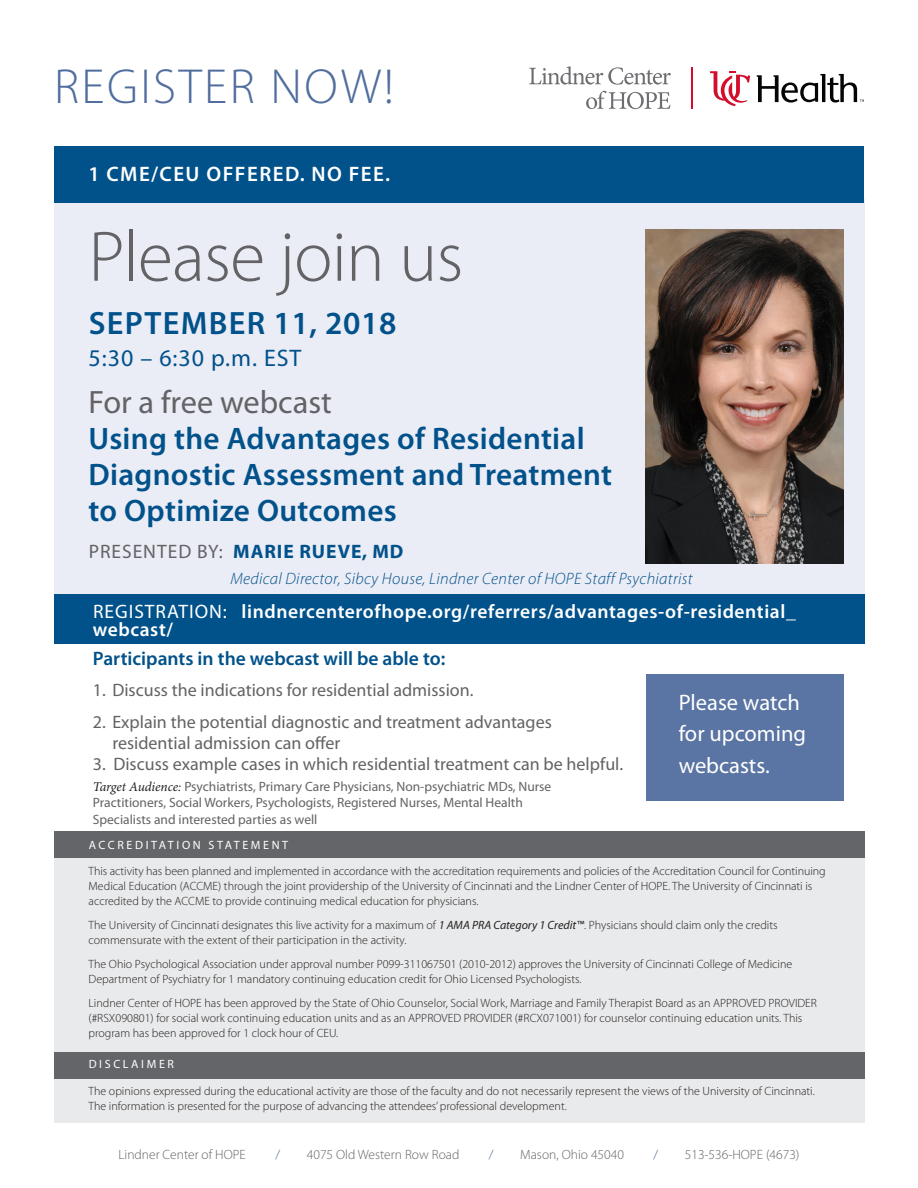
<style>
.page{position:relative;width:918px;height:1188px;background:#fff}
.page>*{position:absolute;margin:0;border:0;box-sizing:border-box;transform-origin:0 0}
.t1{font:300 72px "Myriad Pro";letter-spacing:-.01em;color:#636366}
.t2{font:300 49.5px "Myriad Pro";letter-spacing:.05em;color:#506d9e}
.t3{font:600 32.4px "Myriad Pro";letter-spacing:.04em;color:#01518a}
.t4{font:32.4px "Myriad Pro";color:#636366}
.t5{font:600 31.2px/36px "Myriad Pro";letter-spacing:.01em;color:#01518a}
.t6{font:24px "Myriad Pro";letter-spacing:.04em;color:#01518a}
.t7{font:22.5px/31.5px "Myriad Pro";color:#fff}
.t8{font:600 21px "Myriad Pro";letter-spacing:.07em;color:#fff}
.t9{font:600 19.5px/18px "Myriad Pro";letter-spacing:.03em;color:#fff}
.t10{font:600 19.5px "Myriad Pro";color:#01518a}
.t11{font:700 19.5px "Myriad Pro";letter-spacing:.05em;color:#01518a}
.t12{font:18px/21px "Myriad Pro";color:#636366}
.t13{font:italic 300 16.5px "Myriad Pro";letter-spacing:.02em;color:#01518a}
.t14{font:13.5px "Myriad Pro";color:#636366}
.t15{font:300 13.5px "Myriad Pro";color:#636366}
.t16{font:300 13.5px "Myriad Pro";color:#506d9e}
.t17{font:300 12px/15px "Myriad Pro";color:#231f20}
.t18{font:12px "Myriad Pro";letter-spacing:.22em;color:#fff}
.s1{font-weight:400;color:#636366}
.s2{font-weight:400}
.s3{font-family:"Minion Pro";font-style:italic;color:#231f20}
.s4{font-weight:400;font-style:italic}
</style>
<div class="page">
<div style="left:54px;top:832px;width:811px;height:291px;background:#e9eaeb"></div>
<div style="left:54px;top:1052px;width:811px;height:27px;background:#646569"></div>
<div style="left:54px;top:199px;width:811px;height:403px;background:#eaecf6"></div>
<svg style="left:710px;top:71px;width:40px;height:35px"></svg>
<svg style="left:757px;top:74px;width:107px;height:29px"></svg>
<hr style="left:691px;top:67px;width:2px;height:42px;background:#d30d2b">
<svg style="left:529px;top:66px;width:142px;height:19px"></svg>
<svg style="left:586px;top:91px;width:85px;height:18px"></svg>
<div style="left:54px;top:832px;width:811px;height:26px;background:#646569"></div>
<div style="left:54px;top:594px;width:811px;height:50px;background:#01518a"></div>
<img style="left:646px;top:230px;width:197px;height:334px">
<div style="left:54px;top:146px;width:810px;height:56px;background:#01518a"></div>
<div style="left:646px;top:674px;width:197px;height:127px;background:#5a74a3"></div>
<p class="t2" style="left:54px;top:60px;width:342px">REGISTER NOW!</p>
<p class="t8" style="left:89px;top:163px;width:303px">1 CME/CEU OFFERED. NO FEE.</p>
<p class="t1" style="left:89px;top:217px;width:376px">Please join us</p>
<p class="t3" style="left:89px;top:305px;width:309px">SEPTEMBER 11, 2018</p>
<p class="t6" style="left:89px;top:345px;width:214px">5:30 – 6:30 p.m. EST</p>
<p class="t4" style="left:89px;top:384px;width:245px">For a free webcast</p>
<p class="t5" style="left:89px;top:421px;width:525px">Using the Advantages of Residential<br>Diagnostic Assessment and Treatment to Optimize Outcomes</p>
<p class="t11" style="left:89px;top:541px;width:316px"><span class="s1">PRESENTED BY:</span> MARIE RUEVE, MD</p>
<p class="t13" style="left:230px;top:569px;width:464px">Medical Director, Sibcy House, Lindner Center of HOPE Staff Psychiatrist</p>
<p class="t9" style="left:93px;top:602px;width:704px"><span class="s2">REGISTRATION:</span> lindnercenterofhope.org/referrers/advantages-of-residential_ webcast/</p>
<p class="t10" style="left:93px;top:647px;width:354px">Participants in the webcast will be able to:</p>
<p class="t12" style="left:93px;top:680px;width:382px">1. Discuss the indications for residential admission.</p>
<p class="t12" style="left:112px;top:712px;width:441px;text-indent:-20px">2. Explain the potential diagnostic and treatment advantages residential admission can offer</p>
<p class="t12" style="left:93px;top:754px;width:532px">3. Discuss example cases in which residential treatment can be helpful.</p>
<p class="t14" style="left:93px;top:779px;width:460px"><span class="s3">Target Audience:</span> Psychiatrists, Primary Care Physicians, Non-psychiatric MDs, Nurse</p>
<p class="t14" style="left:93px;top:795px;width:431px">Practitioners, Social Workers, Psychologists, Registered Nurses, Mental Health</p>
<p class="t14" style="left:93px;top:812px;width:226px">Specialists and interested parties as well</p>
<p class="t18" style="left:89px;top:839px;width:201px">ACCREDITATION STATEMENT</p>
<p class="t7" style="left:679px;top:687px;width:123px">Please watch</p>
<p class="t7" style="left:679px;top:718px;width:129px">for upcoming webcasts.</p>
<p class="t17" style="left:89px;top:864px;width:739px">This activity has been planned and implemented in accordance with the accreditation requirements and policies of the Accreditation Council for Continuing</p>
<p class="t17" style="left:89px;top:879px;width:725px">Medical Education (ACCME) through the joint providership of the University of Cincinnati and the Lindner Center of HOPE. The University of Cincinnati is accredited by the ACCME to provide continuing medical education for physicians.</p>
<p class="t17" style="left:89px;top:918px;width:691px">The University of Cincinnati designates this live activity for a maximum of <span class="s4">1 AMA PRA Category 1 Credit™</span>. Physicians should claim only the credits</p>
<p class="t17" style="left:89px;top:933px;width:319px">commensurate with the extent of their participation in the activity.</p>
<p class="t17" style="left:89px;top:957px;width:705px">The Ohio Psychological Association under approval number P099-311067501 (2010-2012) approves the University of Cincinnati College of Medicine</p>
<p class="t17" style="left:89px;top:972px;width:495px">Department of Psychiatry for 1 mandatory continuing education credit for Ohio Licensed Psychologists.</p>
<p class="t17" style="left:89px;top:996px;width:730px">Lindner Center of HOPE has been approved by the State of Ohio Counselor, Social Work, Marriage and Family Therapist Board as an APPROVED PROVIDER (#RSX090801) for social work continuing education units and as an APPROVED PROVIDER (#RCX071001) for counselor continuing education units. This program has been approved for 1 clock hour of CEU.</p>
<p class="t18" style="left:89px;top:1057px;width:87px">DISCLAIMER</p>
<p class="t17" style="left:89px;top:1084px;width:728px">The opinions expressed during the educational activity are those of the faculty and do not necessarily represent the views of the University of Cincinnati.<br>The information is presented for the purpose of advancing the attendees’ professional development.</p>
<p class="t15" style="left:118px;top:1147px;width:129px">Lindner Center of HOPE</p>
<p class="t16" style="left:275px;top:1147px;width:6px">/</p>
<p class="t15" style="left:307px;top:1147px;width:154px">4075 Old Western Row Road</p>
<p class="t16" style="left:489px;top:1147px;width:6px">/</p>
<p class="t15" style="left:520px;top:1147px;width:105px">Mason, Ohio 45040</p>
<p class="t16" style="left:654px;top:1147px;width:6px">/</p>
<p class="t15" style="left:685px;top:1147px;width:116px">513-536-HOPE (4673)</p>
</div>
